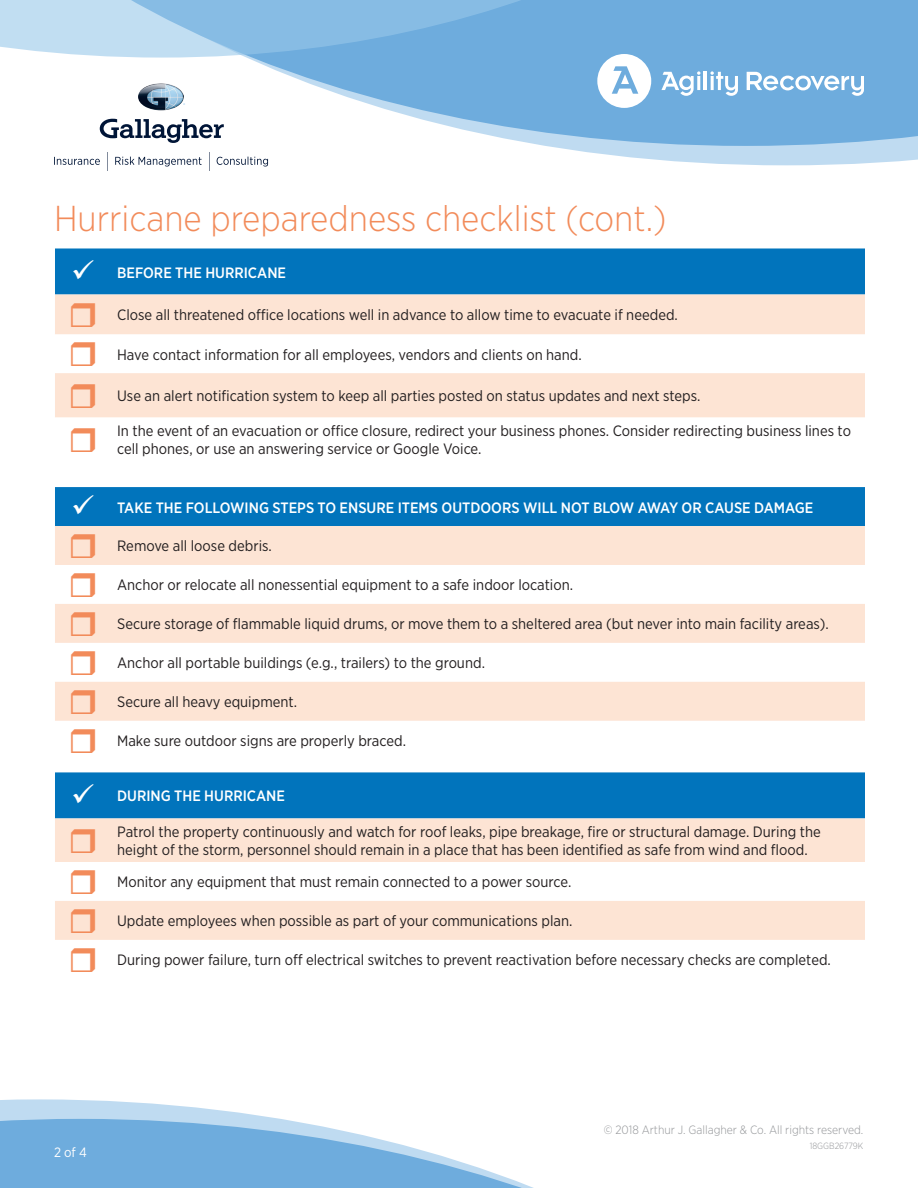
<style>
.page{position:relative;width:918px;height:1188px;background:#fff}
.page>*{position:absolute;margin:0;border:0;box-sizing:border-box;transform-origin:0 0}
.Continued_headers{font:300 36px "Gotham Narrow";color:#f28b5a}
.Body_Text{font:15px/18px "Gotham Narrow";color:#231f20}
.Column_Header{font:500 15px "Gotham Narrow";color:#fff}
.t1{font:13.5px "Gotham Narrow";color:#fff}
.t2{font:300 12px "Gotham Narrow";color:#939598}
.t3{font:300 9px "Gotham Narrow";color:#939598}
</style>
<div class="page">
<svg style="left:0;top:1099px;width:281px;height:20px;fill:#bfdbf1"></svg>
<svg style="left:0;top:1119px;width:534px;height:69px;fill:#6eacdd"></svg>
<svg style="left:54px;top:146px;width:864px;height:19px"></svg>
<svg style="left:99px;top:0;width:819px;height:146px;fill:#6eacdd"></svg>
<svg style="left:0;top:0;width:876px;height:58px;background:#87bbe3"></svg>
<svg style="left:597px;top:54px;width:54px;height:54px"></svg>
<svg style="left:661px;top:71px;width:39px;height:25px"></svg>
<hr style="left:697px;top:76px;width:3px;height:14px;background:#fff">
<hr style="left:704px;top:72px;width:3px;height:18px;background:#fff">
<svg style="left:710px;top:71px;width:28px;height:25px"></svg>
<svg style="left:747px;top:72px;width:117px;height:24px"></svg>
<svg style="left:55px;top:295px;width:810px;height:122px;fill:#fde4d4"></svg>
<svg style="left:55px;top:526px;width:810px;height:195px;fill:#fde4d4"></svg>
<svg style="left:55px;top:818px;width:810px;height:122px;fill:#fde4d4"></svg>
<svg style="left:71px;top:303px;width:24px;height:24px"></svg>
<svg style="left:71px;top:342px;width:24px;height:24px"></svg>
<svg style="left:71px;top:384px;width:24px;height:24px"></svg>
<svg style="left:71px;top:534px;width:24px;height:24px"></svg>
<svg style="left:71px;top:573px;width:24px;height:24px"></svg>
<svg style="left:71px;top:612px;width:24px;height:24px"></svg>
<svg style="left:71px;top:651px;width:24px;height:24px"></svg>
<svg style="left:71px;top:690px;width:24px;height:24px"></svg>
<svg style="left:71px;top:829px;width:24px;height:24px"></svg>
<svg style="left:71px;top:870px;width:24px;height:24px"></svg>
<svg style="left:71px;top:909px;width:24px;height:24px"></svg>
<div style="left:55px;top:248px;width:810px;height:47px;background:#0174bc"></div>
<div style="left:55px;top:487px;width:810px;height:39px;background:#0174bc"></div>
<div style="left:55px;top:772px;width:810px;height:46px;background:#0174bc"></div>
<p class="Continued_headers" style="left:54px;top:197px;width:614px">Hurricane preparedness checklist (cont.)</p>
<p class="Column_Header" style="left:117px;top:263px;width:170px">BEFORE THE HURRICANE</p>
<p class="Body_Text" style="left:117px;top:306px;width:562px">Close all threatened office locations well in advance to allow time to evacuate if needed.</p>
<p class="Body_Text" style="left:117px;top:345px;width:466px">Have contact information for all employees, vendors and clients on hand.</p>
<p class="Body_Text" style="left:117px;top:387px;width:585px">Use an alert notification system to keep all parties posted on status updates and next steps.</p>
<p class="Body_Text" style="left:117px;top:422px;width:735px">In the event of an evacuation or office closure, redirect your business phones. Consider redirecting business lines to cell phones, or use an answering service or Google Voice.</p>
<p class="Column_Header" style="left:117px;top:498px;width:698px">TAKE THE FOLLOWING STEPS TO ENSURE ITEMS OUTDOORS WILL NOT BLOW AWAY OR CAUSE DAMAGE</p>
<p class="Body_Text" style="left:117px;top:537px;width:156px">Remove all loose debris.</p>
<p class="Body_Text" style="left:117px;top:576px;width:458px">Anchor or relocate all nonessential equipment to a safe indoor location.</p>
<p class="Body_Text" style="left:117px;top:615px;width:713px">Secure storage of flammable liquid drums, or move them to a sheltered area (but never into main facility areas).</p>
<p class="Body_Text" style="left:117px;top:654px;width:369px">Anchor all portable buildings (e.g., trailers) to the ground.</p>
<p class="Body_Text" style="left:117px;top:693px;width:181px">Secure all heavy equipment.</p>
<p class="Body_Text" style="left:117px;top:732px;width:290px">Make sure outdoor signs are properly braced.</p>
<p class="Column_Header" style="left:117px;top:787px;width:169px">DURING THE HURRICANE</p>
<p class="Body_Text" style="left:117px;top:823px;width:705px">Patrol the property continuously and watch for roof leaks, pipe breakage, fire or structural damage. During the height of the storm, personnel should remain in a place that has been identified as safe from wind and flood.</p>
<p class="Body_Text" style="left:117px;top:873px;width:456px">Monitor any equipment that must remain connected to a power source.</p>
<p class="Body_Text" style="left:117px;top:912px;width:457px">Update employees when possible as part of your communications plan.</p>
<p class="Body_Text" style="left:117px;top:951px;width:715px">During power failure, turn off electrical switches to prevent reactivation before necessary checks are completed.</p>
<p class="t1" style="left:54px;top:1144px;width:34px">2 of 4</p>
<p class="t2" style="left:604px;top:1122px;width:261px">© 2018 Arthur J. Gallagher &amp; Co. All rights reserved.</p>
<p class="t3" style="left:810px;top:1140px;width:55px">18GGB26779K</p>
</div>
